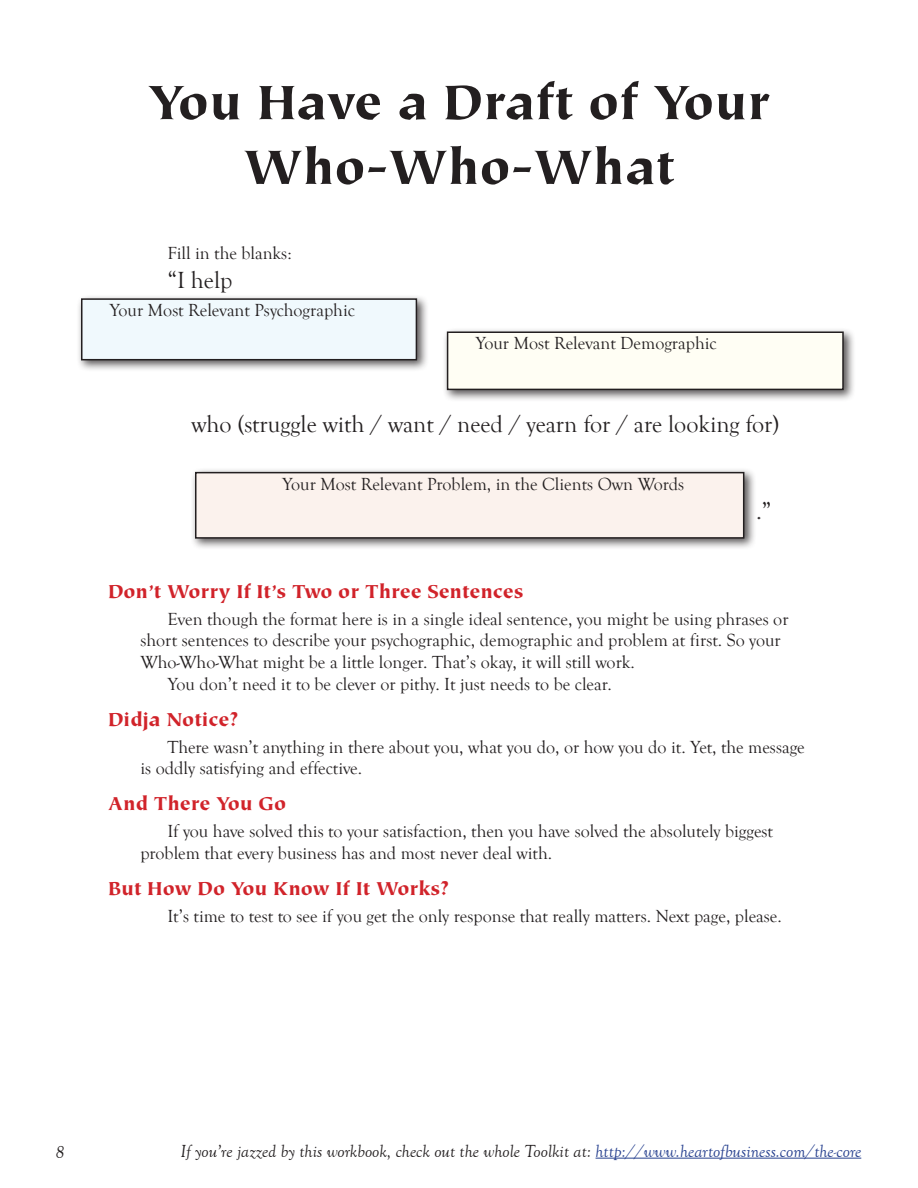
<style>
.page{position:relative;width:918px;height:1188px;background:#fff}
.page>*{position:absolute;margin:0;border:0;box-sizing:border-box;transform-origin:0 0}
.headline{font:900 54px/64.8px "Tiepolo";color:#231f20;text-align:center}
.text{font:24px "Goudy Old Style T";color:#231f20}
.subhead{font:900 21px "Tiepolo";color:#d1232a}
.text-2{font:18px/21.6px "Goudy Old Style T";color:#231f20}
.t1{font:italic 18px "Goudy Old Style T";color:#231f20}
.s1{color:#253f8e}
</style>
<div class="page">
<hr style="left:596px;top:1158px;width:265px;height:1px;background:#253f8e">
<div style="left:77px;top:294px;width:352px;height:78px;background:#231f20;opacity:.75"></div>
<div style="left:82px;top:299px;width:334px;height:61px;background:#f0f9fd"></div>
<div style="left:81px;top:298px;width:336px;height:62px;border:2px solid #231f20"></div>
<div style="left:191px;top:467px;width:565px;height:84px;background:#231f20;opacity:.75"></div>
<div style="left:196px;top:473px;width:548px;height:65px;background:#fbf2ed"></div>
<div style="left:195px;top:472px;width:549px;height:67px;border:2px solid #231f20"></div>
<div style="left:442px;top:327px;width:414px;height:75px;background:#231f20;opacity:.75"></div>
<div style="left:448px;top:332px;width:395px;height:57px;background:#fffef4"></div>
<div style="left:447px;top:332px;width:397px;height:58px;border:2px solid #231f20"></div>
<p class="headline" style="left:148px;top:71px;width:624px">You Have a Draft of Your<br>Who-Who-What</p>
<p class="text-2" style="left:167px;top:243px;width:126px">Fill in the blanks:</p>
<p class="text" style="left:167px;top:267px;width:67px">“I help</p>
<p class="text-2" style="left:110px;top:300px;width:247px">Your Most Relevant Psychographic</p>
<p class="text-2" style="left:475px;top:333px;width:243px">Your Most Relevant Demographic</p>
<p class="text" style="left:191px;top:411px;width:589px">who (struggle with / want / need / yearn for / are looking for)</p>
<p class="text-2" style="left:282px;top:473px;width:404px">Your Most Relevant Problem, in the Clients Own Words</p>
<p class="text" style="left:756px;top:498px;width:17px">.”</p>
<p class="subhead" style="left:108px;top:580px;width:417px">Don’t Worry If It’s Two or Three Sentences</p>
<p class="text-2" style="left:140px;top:609px;width:650px;text-indent:27px">Even though the format here is in a single ideal sentence, you might be using phrases or short sentences to describe your psychographic, demographic and problem at first. So your<br>Who-Who-What might be a little longer. That’s okay, it will still work.</p>
<p class="text-2" style="left:167px;top:673px;width:446px">You don’t need it to be clever or pithy. It just needs to be clear.</p>
<p class="subhead" style="left:108px;top:707px;width:132px">Didja Notice?</p>
<p class="text-2" style="left:140px;top:736px;width:666px;text-indent:27px">There wasn’t anything in there about you, what you do, or how you do it. Yet, the message is oddly satisfying and effective.</p>
<p class="subhead" style="left:108px;top:792px;width:180px">And There You Go</p>
<p class="text-2" style="left:140px;top:821px;width:634px;text-indent:27px">If you have solved this to your satisfaction, then you have solved the absolutely biggest problem that every business has and most never deal with.</p>
<p class="subhead" style="left:108px;top:877px;width:343px">But How Do You Know If It Works?</p>
<p class="text-2" style="left:167px;top:906px;width:616px">It’s time to test to see if you get the only response that really matters. Next page, please.</p>
<p class="t1" style="left:56px;top:1143px;width:10px">8</p>
<p class="t1" style="left:180px;top:1141px;width:682px">If you’re jazzed by this workbook, check out the whole Toolkit at: <span class="s1">http://www.heartofbusiness.com/the-core</span></p>
</div>
